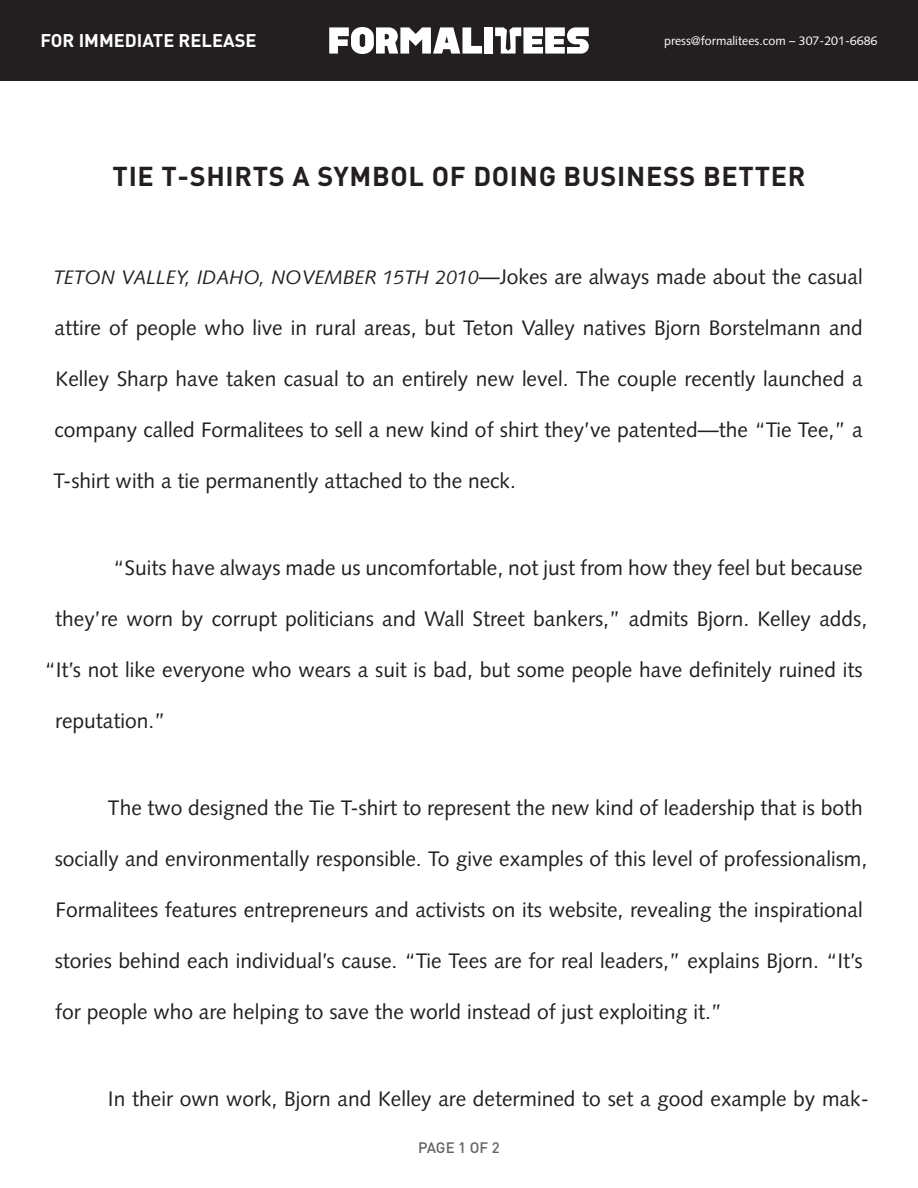
<style>
.page{position:relative;width:918px;height:1188px;background:#fff}
.page>*{position:absolute;margin:0;border:0;box-sizing:border-box;transform-origin:0 0}
.t1{font:700 27px "DIN Pro";letter-spacing:.025em;color:#231f20}
.t2{font:21px "Syntax LT Std";color:#231f20}
.t3{font:italic 19.5px "Syntax LT Std";color:#231f20}
.t4{font:700 18.15px "DIN Pro";color:#fff}
.t5{font:500 15px "DIN Pro";letter-spacing:-.005em;color:#636366}
.t6{font:12.45px "Syntax LT Std";color:#fff}
.s1{font-style:normal;font-size:21px}
</style>
<div class="page">
<div style="left:0;top:0;width:918px;height:81px;background:#231f20"></div>
<div style="left:484px;top:27px;width:9px;height:27px;background:#fff"></div>
<svg style="left:329px;top:27px;width:153px;height:27px"></svg>
<svg style="left:495px;top:27px;width:94px;height:27px"></svg>
<p class="t4" style="left:40px;top:29px;width:218px">FOR IMMEDIATE RELEASE</p>
<p class="t6" style="left:664px;top:33px;width:215px">press@formalitees.com – 307-201-6686</p>
<p class="t1" style="left:113px;top:158px;width:694px">TIE T-SHIRTS A SYMBOL OF DOING BUSINESS BETTER</p>
<p class="t3" style="left:53px;top:265px;width:811px">TETON VALLEY, IDAHO, NOVEMBER 15TH 2010<span class="s1">—Jokes are always made about the casual</span></p>
<p class="t2" style="left:55px;top:315px;width:810px">attire of people who live in rural areas, but Teton Valley natives Bjorn Borstelmann and</p>
<p class="t2" style="left:56px;top:366px;width:809px">Kelley Sharp have taken casual to an entirely new level. The couple recently launched a</p>
<p class="t2" style="left:55px;top:417px;width:810px">company called Formalitees to sell a new kind of shirt they’ve patented—the “Tie Tee,” a</p>
<p class="t2" style="left:53px;top:468px;width:464px">T-shirt with a tie permanently attached to the neck.</p>
<p class="t2" style="left:113px;top:555px;width:751px">“Suits have always made us uncomfortable, not just from how they feel but because</p>
<p class="t2" style="left:55px;top:606px;width:813px">they’re worn by corrupt politicians and Wall Street bankers,” admits Bjorn. Kelley adds,</p>
<p class="t2" style="left:44px;top:657px;width:820px">“It’s not like everyone who wears a suit is bad, but some people have definitely ruined its</p>
<p class="t2" style="left:55px;top:708px;width:112px">reputation.”</p>
<p class="t2" style="left:108px;top:795px;width:756px">The two designed the Tie T-shirt to represent the new kind of leadership that is both</p>
<p class="t2" style="left:55px;top:846px;width:814px">socially and environmentally responsible. To give examples of this level of professionalism,</p>
<p class="t2" style="left:56px;top:897px;width:809px">Formalitees features entrepreneurs and activists on its website, revealing the inspirational</p>
<p class="t2" style="left:55px;top:948px;width:810px">stories behind each individual’s cause. “Tie Tees are for real leaders,” explains Bjorn. “It’s</p>
<p class="t2" style="left:55px;top:999px;width:669px">for people who are helping to save the world instead of just exploiting it.”</p>
<p class="t2" style="left:108px;top:1086px;width:762px">In their own work, Bjorn and Kelley are determined to set a good example by mak-</p>
<p class="t5" style="left:418px;top:1137px;width:83px">PAGE 1 OF 2</p>
</div>
